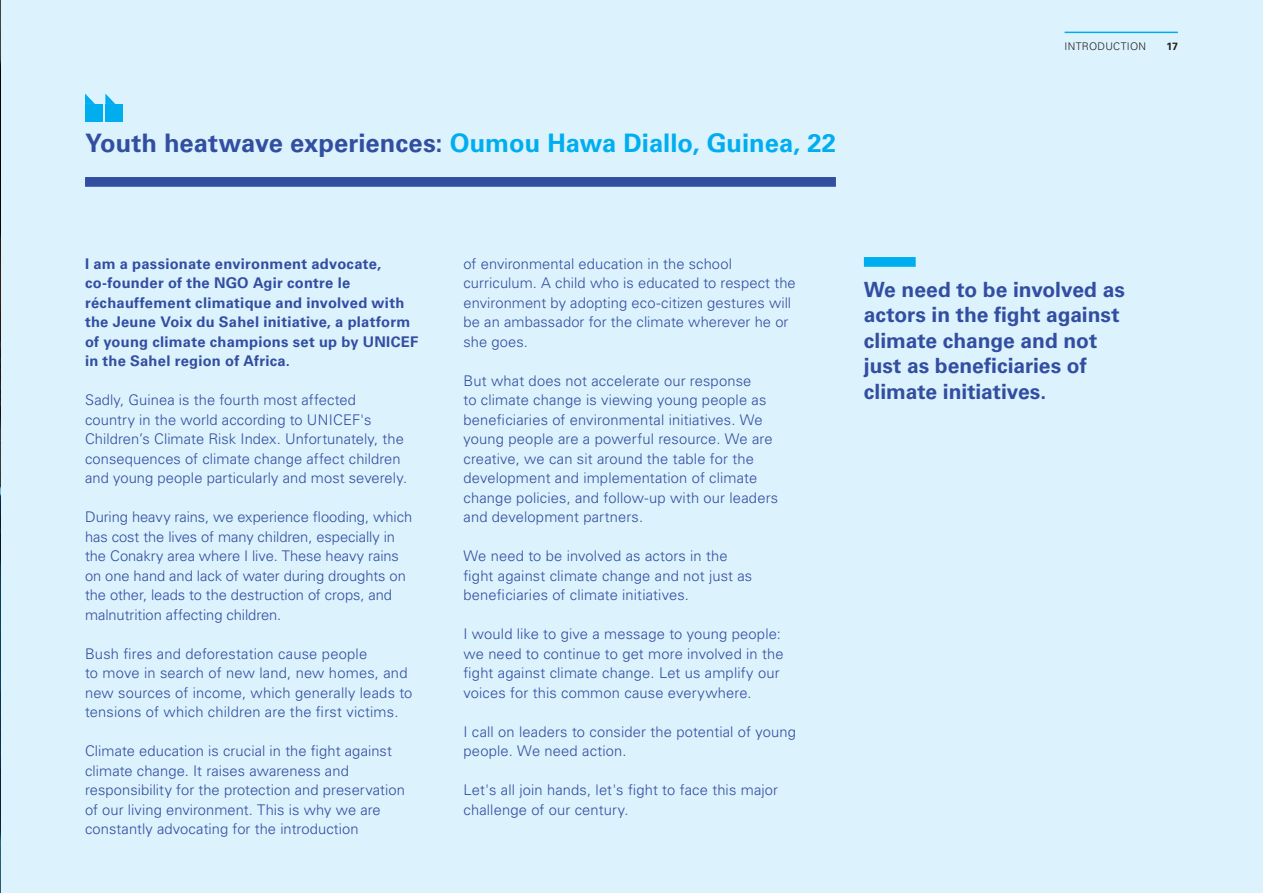
<style>
.page{position:relative;width:1263px;height:893px;background:#fff}
.page>*{position:absolute;margin:0;border:0;box-sizing:border-box;transform-origin:0 0}
.Youth_persp{font:700 25.5px "Univers LT Pro 65";color:#324ea1}
.Call_out_indented{font:700 21px/25.5px "Univers LT Pro 65";color:#324ea1}
.Case_study_text{font:300 14.7px/19.5px "Univers LT Pro 45";letter-spacing:.005em;color:#324ea1}
.Case_study_text-2{font:700 14.7px/19.5px "Univers LT Pro 65";letter-spacing:.02em;color:#324ea1}
.t1{font:300 10.5px "Univers LT Pro 45";color:#231f20}
.t2{font:700 10.5px "Univers LT Pro 65";color:#231f20}
.s1{color:#00aeef}
</style>
<div class="page">
<div style="left:1px;top:0;width:1262px;height:893px;background:#dcf2fc"></div>
<hr style="left:1064px;top:32px;width:114px;height:1px;background:#00aeef">
<img style="left:0;top:0;width:1px;height:332px">
<hr style="left:0;top:332px;width:1px;height:561px;background:#231f20">
<div style="left:85px;top:177px;width:751px;height:10px;background:#324ea1"></div>
<div style="left:85px;top:104px;width:18px;height:18px;background:#00aeef"></div>
<svg style="left:85px;top:94px;width:10px;height:10px"></svg>
<div style="left:105px;top:104px;width:18px;height:18px;background:#00aeef"></div>
<svg style="left:105px;top:94px;width:10px;height:10px"></svg>
<div style="left:864px;top:257px;width:52px;height:10px;background:#00aeef"></div>
<p class="Youth_persp" style="left:85px;top:127px;width:752px">Youth heatwave experiences: <span class="s1">Oumou Hawa Diallo, Guinea, 22</span></p>
<p class="t1" style="left:1064px;top:40px;width:12px">Introduction</p>
<p class="t2" style="left:1166px;top:40px;width:13px">17</p>
<p class="Case_study_text-2" style="left:85px;top:254px;width:335px">I am a passionate environment advocate, co-founder of the NGO Agir contre le réchauffement climatique and involved with the Jeune Voix du Sahel initiative, a platform of young climate champions set up by UNICEF in the Sahel region of Africa.</p>
<p class="Case_study_text" style="left:85px;top:390px;width:324px">Sadly, Guinea is the fourth most affected country in the world according to UNICEF's Children’s Climate Risk Index. Unfortunately, the consequences of climate change affect children and young people particularly and most severely.</p>
<p class="Case_study_text" style="left:85px;top:507px;width:329px">During heavy rains, we experience flooding, which has cost the lives of many children, especially in the Conakry area where I live. These heavy rains on one hand and lack of water during droughts on the other, leads to the destruction of crops, and malnutrition affecting children.</p>
<p class="Case_study_text" style="left:85px;top:644px;width:329px">Bush fires and deforestation cause people<br>to move in search of new land, new homes, and new sources of income, which generally leads to tensions of which children are the first victims.</p>
<p class="Case_study_text" style="left:85px;top:741px;width:321px">Climate education is crucial in the fight against climate change. It raises awareness and responsibility for the protection and preservation of our living environment. This is why we are constantly advocating for the introduction</p>
<p class="Case_study_text" style="left:463px;top:254px;width:334px">of environmental education in the school curriculum. A child who is educated to respect the environment by adopting eco-citizen gestures will be an ambassador for the climate wherever he or she goes.</p>
<p class="Case_study_text" style="left:463px;top:371px;width:316px">But what does not accelerate our response<br>to climate change is viewing young people as beneficiaries of environmental initiatives. We young people are a powerful resource. We are creative, we can sit around the table for the development and implementation of climate change policies, and follow-up with our leaders and development partners.</p>
<p class="Case_study_text" style="left:463px;top:546px;width:290px">We need to be involved as actors in the fight against climate change and not just as beneficiaries of climate initiatives.</p>
<p class="Case_study_text" style="left:463px;top:624px;width:322px">I would like to give a message to young people: we need to continue to get more involved in the fight against climate change. Let us amplify our voices for this common cause everywhere.</p>
<p class="Case_study_text" style="left:463px;top:722px;width:334px">I call on leaders to consider the potential of young people. We need action.</p>
<p class="Case_study_text" style="left:463px;top:780px;width:316px">Let's all join hands, let's fight to face this major challenge of our century.</p>
<p class="Call_out_indented" style="left:864px;top:276px;width:262px">We need to be involved as actors in the fight against climate change and not just as beneficiaries of climate initiatives.</p>
</div>
